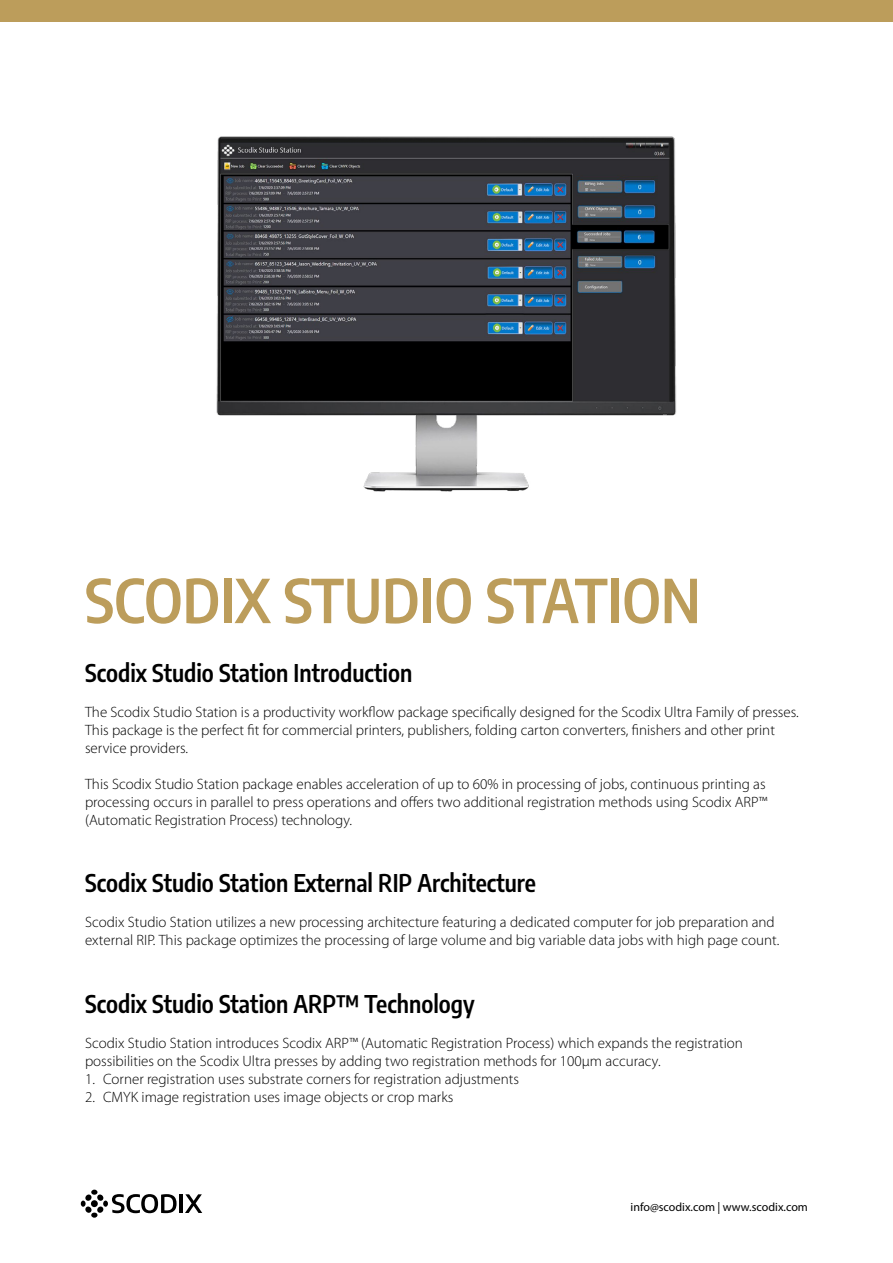
<style>
.page{position:relative;width:893px;height:1263px;background:#fff}
.page>*{position:absolute;margin:0;border:0;box-sizing:border-box;transform-origin:0 0}
.t1{font:600 60px "Encode Sans Condensed";color:#bc9d5b}
.t2{font:600 24px "Encode Sans Condensed";color:#000}
.t3{font:300 15px/18px "Myriad Pro";color:#000}
.t4{font:12px "Myriad Pro";color:#000}
</style>
<div class="page">
<img style="left:216px;top:136px;width:461px;height:356px">
<div style="left:0;top:0;width:893px;height:21px;background:#bc9d5b"></div>
<hr style="left:180px;top:1194px;width:3px;height:19px;background:#000">
<svg style="left:185px;top:1194px;width:17px;height:19px"></svg>
<div style="left:91px;top:1200px;width:7px;height:7px;background:#000;border-radius:50%"></div>
<svg style="left:97px;top:1194px;width:6px;height:7px"></svg>
<svg style="left:91px;top:1189px;width:7px;height:6px"></svg>
<div style="left:85px;top:1194px;width:7px;height:7px;background:#000;border-radius:50%"></div>
<svg style="left:103px;top:1194px;width:74px;height:19px"></svg>
<svg style="left:91px;top:1212px;width:7px;height:6px"></svg>
<div style="left:97px;top:1206px;width:6px;height:7px;background:#000;border-radius:50%"></div>
<svg style="left:81px;top:1200px;width:5px;height:7px"></svg>
<div style="left:85px;top:1206px;width:7px;height:7px;background:#000;border-radius:50%"></div>
<h1 class="t1" style="left:85px;top:557px;width:617px">SCODIX STUDIO STATION</h1>
<h2 class="t2" style="left:85px;top:655px;width:329px">Scodix Studio Station Introduction</h2>
<p class="t3" style="left:85px;top:703px;width:715px">The Scodix Studio Station ais productivity workflow package specifically designed for the Scodix Ultra Family of presses.<br>This package is the perfect fit for commercial printers, publishers, folding carton converters, finishers and other print service providers.</p>
<p class="t3" style="left:85px;top:775px;width:684px">This Scodix Studio Station package enables acceleration of up to 60% in processing ofjobs, continuous printing as processing occurs in parallel to press operations and offers two additional registration methods using Scodix ARPTM (Automatic Registration Process) technology.</p>
<h2 class="t2" style="left:85px;top:866px;width:453px">Scodix Studio Station External RIP Architecture</h2>
<p class="t3" style="left:85px;top:913px;width:696px">Scodix Studio Station utilizes a new processing architecture featuring a dedicated computer for job preparation and external RIP. This package optimizes the processing of large volume and big variable data jobs with high page count.</p>
<h2 class="t2" style="left:85px;top:986px;width:391px">Scodix Studio Station ARP™ Technology</h2>
<p class="t3" style="left:85px;top:1034px;width:659px">Scodix Studio Station introduces Scodix ARP™ (Automatic Registration Process) which expands the registration</p>
<p class="t3" style="left:85px;top:1052px;width:577px">possibilities on the Scodix Ultra presses by adding two registration methods for 100µm accuracy.</p>
<p class="t3" style="left:103px;top:1070px;width:418px">Corner registration uses substrate corners for registration adjustments</p>
<p class="t3" style="left:85px;top:1070px;width:11px">1.</p>
<p class="t3" style="left:85px;top:1088px;width:11px">2.</p>
<p class="t3" style="left:103px;top:1088px;width:352px">CMYK image registration uses image objects or crop marks</p>
<p class="t4" style="left:631px;top:1200px;width:179px">info@scodix.com | www.scodix.com</p>
</div>
